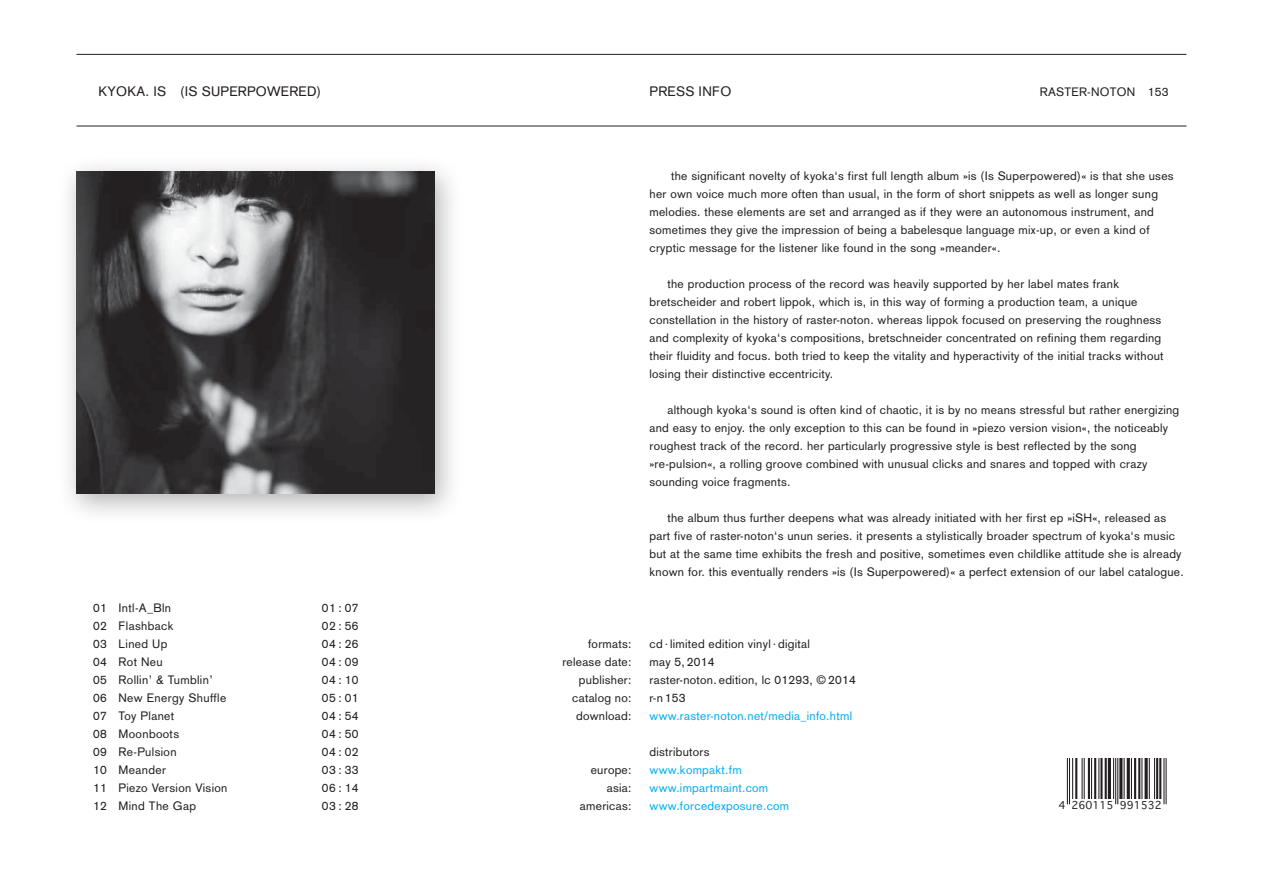
<style>
.page{position:relative;width:1263px;height:893px;background:#fff}
.page>*{position:absolute;margin:0;border:0;box-sizing:border-box;transform-origin:0 0}
.t1{font:13.5px "Akzidenz Grotesk";color:#231f20}
.t2{font:12px/18px "Akzidenz Grotesk";letter-spacing:.025em;color:#231f20}
.t3{font:12px/18px "Akzidenz Grotesk";letter-spacing:.025em;color:#00aeef}
.t4{font:10.5px "Geneva";color:#231f20}
</style>
<div class="page">
<hr style="left:76px;top:126px;width:1110px;height:1px;background:#231f20">
<hr style="left:76px;top:54px;width:1110px;height:1px;background:#231f20">
<div style="left:56px;top:154px;width:406px;height:369px;background:#231f20;opacity:.34"></div>
<img style="left:77px;top:172px;width:358px;height:322px">
<hr style="left:1067px;top:758px;width:1px;height:46px;background:#231f20">
<hr style="left:1069px;top:758px;width:1px;height:46px;background:#231f20">
<hr style="left:1072px;top:758px;width:1px;height:41px;background:#231f20">
<hr style="left:1075px;top:758px;width:1px;height:41px;background:#231f20">
<hr style="left:1076px;top:758px;width:1px;height:41px;background:#231f20">
<hr style="left:1081px;top:758px;width:1px;height:41px;background:#231f20">
<hr style="left:1084px;top:758px;width:1px;height:41px;background:#231f20">
<hr style="left:1088px;top:758px;width:1px;height:41px;background:#231f20">
<hr style="left:1089px;top:758px;width:1px;height:41px;background:#231f20">
<hr style="left:1091px;top:758px;width:1px;height:41px;background:#231f20">
<hr style="left:1094px;top:758px;width:1px;height:41px;background:#231f20">
<hr style="left:1095px;top:758px;width:1px;height:41px;background:#231f20">
<hr style="left:1098px;top:758px;width:1px;height:41px;background:#231f20">
<hr style="left:1100px;top:758px;width:1px;height:41px;background:#231f20">
<hr style="left:1101px;top:758px;width:1px;height:41px;background:#231f20">
<hr style="left:1105px;top:758px;width:1px;height:41px;background:#231f20">
<hr style="left:1106px;top:758px;width:1px;height:41px;background:#231f20">
<hr style="left:1108px;top:758px;width:1px;height:41px;background:#231f20">
<hr style="left:1109px;top:758px;width:1px;height:41px;background:#231f20">
<hr style="left:1110px;top:758px;width:1px;height:41px;background:#231f20">
<hr style="left:1113px;top:758px;width:1px;height:41px;background:#231f20">
<hr style="left:1115px;top:758px;width:1px;height:46px;background:#231f20">
<hr style="left:1117px;top:758px;width:1px;height:46px;background:#231f20">
<hr style="left:1119px;top:758px;width:1px;height:41px;background:#231f20">
<hr style="left:1120px;top:758px;width:1px;height:41px;background:#231f20">
<hr style="left:1121px;top:758px;width:1px;height:41px;background:#231f20">
<hr style="left:1123px;top:758px;width:1px;height:41px;background:#231f20">
<hr style="left:1127px;top:758px;width:1px;height:41px;background:#231f20">
<hr style="left:1128px;top:758px;width:1px;height:41px;background:#231f20">
<hr style="left:1129px;top:758px;width:1px;height:41px;background:#231f20">
<hr style="left:1131px;top:758px;width:1px;height:41px;background:#231f20">
<hr style="left:1134px;top:758px;width:1px;height:41px;background:#231f20">
<hr style="left:1135px;top:758px;width:1px;height:41px;background:#231f20">
<hr style="left:1138px;top:758px;width:1px;height:41px;background:#231f20">
<hr style="left:1139px;top:758px;width:1px;height:41px;background:#231f20">
<hr style="left:1141px;top:758px;width:1px;height:41px;background:#231f20">
<hr style="left:1144px;top:758px;width:1px;height:41px;background:#231f20">
<hr style="left:1145px;top:758px;width:2px;height:41px;background:#231f20">
<hr style="left:1147px;top:758px;width:1px;height:41px;background:#231f20">
<hr style="left:1149px;top:758px;width:1px;height:41px;background:#231f20">
<hr style="left:1154px;top:758px;width:1px;height:41px;background:#231f20">
<hr style="left:1156px;top:758px;width:1px;height:41px;background:#231f20">
<hr style="left:1157px;top:758px;width:1px;height:41px;background:#231f20">
<hr style="left:1159px;top:758px;width:1px;height:41px;background:#231f20">
<hr style="left:1160px;top:758px;width:1px;height:41px;background:#231f20">
<hr style="left:1163px;top:758px;width:1px;height:46px;background:#231f20">
<hr style="left:1165px;top:758px;width:1px;height:46px;background:#231f20">
<p class="t1" style="left:99px;top:83px;width:60px">Kyoka. is</p>
<p class="t1" style="left:180px;top:83px;width:32px">(is superp</p>
<p class="t1" style="left:256px;top:83px;width:35px">owere</p>
<p class="t1" style="left:307px;top:83px;width:16px">d)</p>
<p class="t1" style="left:649px;top:83px;width:9px">press</p>
<p class="t1" style="left:699px;top:83px;width:34px">inf o</p>
<p class="t2" style="left:1040px;top:83px;width:9px">raster</p>
<p class="t2" style="left:1087px;top:83px;width:45px">-noton</p>
<p class="t2" style="left:1148px;top:83px;width:22px">153</p>
<p class="t2" style="left:93px;top:599px;width:80px">01 Intl-A_Bln</p>
<p class="t2" style="left:322px;top:599px;width:38px">01: 07</p>
<p class="t2" style="left:93px;top:617px;width:82px">02 Flashback</p>
<p class="t2" style="left:322px;top:617px;width:38px">02: 56</p>
<p class="t2" style="left:93px;top:635px;width:76px">03 Lined Up</p>
<p class="t2" style="left:322px;top:635px;width:38px">04: 26</p>
<p class="t2" style="left:93px;top:653px;width:71px">04 Rot Neu</p>
<p class="t2" style="left:322px;top:653px;width:38px">04: 09</p>
<p class="t2" style="left:93px;top:671px;width:121px">05 Rollin’ &amp; Tumblin’</p>
<p class="t2" style="left:322px;top:671px;width:38px">04: 10</p>
<p class="t2" style="left:93px;top:689px;width:135px">06 New Energy Shuffle</p>
<p class="t2" style="left:322px;top:689px;width:38px">05: 01</p>
<p class="t2" style="left:93px;top:707px;width:83px">07 Toy Planet</p>
<p class="t2" style="left:322px;top:707px;width:38px">04: 54</p>
<p class="t2" style="left:93px;top:725px;width:88px">08 Moonboots</p>
<p class="t2" style="left:322px;top:725px;width:38px">04: 50</p>
<p class="t2" style="left:93px;top:743px;width:85px">09 Re-Pulsion</p>
<p class="t2" style="left:322px;top:743px;width:38px">04: 02</p>
<p class="t2" style="left:93px;top:761px;width:74px">10 Meander</p>
<p class="t2" style="left:322px;top:761px;width:38px">03: 33</p>
<p class="t2" style="left:93px;top:779px;width:136px">11 Piezo Version Vision</p>
<p class="t2" style="left:322px;top:779px;width:38px">06: 14</p>
<p class="t2" style="left:93px;top:797px;width:105px">12 Mind The Gap</p>
<p class="t2" style="left:322px;top:797px;width:38px">03: 28</p>
<p class="t2" style="left:649px;top:167px;width:526px;text-indent:22px">the significant novelty of kyoka‘s first full length album »is (Is Superpowered)« is that she uses her own voice much more often than usual, in the form of short snippets as well as longer sung melodies. these elements are set and arranged as if they were an autonomous instrument, and sometimes they give the impression of being a babelesque language mix-up, or even a kind of cryptic message for the listener like found in the song »meander«.</p>
<p class="t2" style="left:649px;top:275px;width:515px;text-indent:18px">the production process of the record was heavily supported by her label mates frank bretscheider and robert lippok, which is, in this way of forming a production team, a unique constellation in the history of raster-noton. whereas lippok focused on preserving the roughness and complexity of kyoka‘s compositions, bretschneider concentrated on refining them regarding their fluidity and focus. both tried to keep the vitality and hyperactivity of the initial tracks without losing their distinctive eccentricity.</p>
<p class="t2" style="left:649px;top:401px;width:531px;text-indent:18px">although kyoka‘s sound is often kind of chaotic, it is by no means stressful but rather energizing and easy to enjoy. the only exception to this can be found in »piezo version vision«, the noticeably roughest track of the record. her particularly progressive style is best reflected by the song »re-pulsion«, a rolling groove combined with unusual clicks and snares and topped with crazy sounding voice fragments.</p>
<p class="t2" style="left:649px;top:509px;width:536px;text-indent:18px">the album thus further deepens what was already initiated with her first ep »iSH«, released as part five of raster-noton‘s unun series. it presents a stylistically broader spectrum of kyoka‘s music but at the same time exhibits the fresh and positive, sometimes even childlike attitude she is already known for. this eventually renders »is (Is Superpowered)« a perfect extension of our label catalogue.</p>
<p class="t2" style="left:562px;top:635px;width:71px;text-align:right">formats: release date: publisher: catalog no: download:</p>
<p class="t2" style="left:580px;top:761px;width:53px;text-align:right">europe: asia: americas:</p>
<p class="t2" style="left:649px;top:635px;width:208px">cd · limited edition vinyl · digital<br>may 5, 2014<br>raster-noton. edition, lc 01293, © 2014 r-n 153</p>
<p class="t3" style="left:649px;top:707px;width:204px">www.raster-noton.net/media_info.html</p>
<p class="t2" style="left:649px;top:743px;width:62px">distributors</p>
<p class="t3" style="left:649px;top:761px;width:141px">www.kompakt.fm www.impartmaint.com www.forcedexposure.com</p>
<p class="t4" style="left:1059px;top:797px;width:105px">4 260115 991532</p>
</div>
